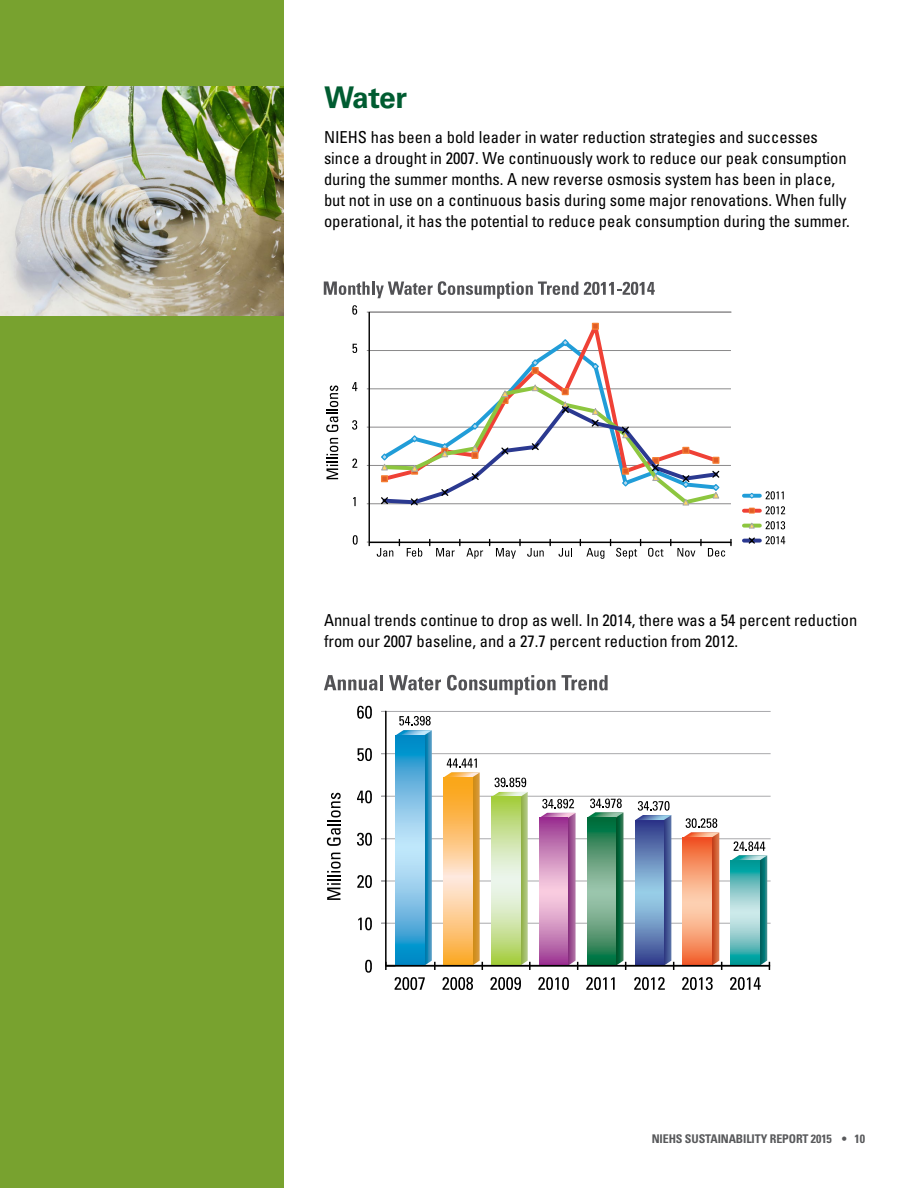
<style>
.page{position:relative;width:918px;height:1188px;background:#fff}
.page>*{position:absolute;margin:0;border:0;box-sizing:border-box;transform-origin:0 0}
.t1{font:700 30px "Univers LT Std";letter-spacing:-.02em;color:#005c31}
.t2{font:condensed 16.5px/21px "Univers LT Std";color:#000}
.t3{font:700 condensed 12px "Univers LT Std";letter-spacing:-.01em;color:#58595b}
</style>
<div class="page">
<div style="left:0;top:0;width:284px;height:1188px;background:#78a22f"></div>
<img style="left:0;top:86px;width:283px;height:230px">
<svg style="left:326px;top:438px;width:12px;height:41px"></svg>
<svg style="left:326px;top:385px;width:12px;height:47px"></svg>
<hr style="left:369px;top:350px;width:362px;height:1px;background:#8b8a8b">
<hr style="left:369px;top:389px;width:362px;height:1px;background:#8b8a8b">
<hr style="left:369px;top:427px;width:362px;height:1px;background:#8b8a8b">
<hr style="left:369px;top:465px;width:362px;height:1px;background:#8b8a8b">
<hr style="left:369px;top:503px;width:362px;height:1px;background:#8b8a8b">
<svg style="left:514px;top:322px;width:96px;height:62px"></svg>
<svg style="left:530px;top:358px;width:10px;height:15px"></svg>
<div style="left:532px;top:367px;width:7px;height:7px;border:1px solid #f57e34"></div>
<div style="left:592px;top:323px;width:7px;height:7px;border:1px solid #f57e34"></div>
<svg style="left:353px;top:535px;width:5px;height:10px"></svg>
<svg style="left:353px;top:497px;width:3px;height:9px"></svg>
<svg style="left:352px;top:459px;width:5px;height:9px"></svg>
<svg style="left:352px;top:420px;width:5px;height:10px"></svg>
<svg style="left:352px;top:382px;width:5px;height:9px"></svg>
<svg style="left:352px;top:344px;width:5px;height:9px"></svg>
<svg style="left:352px;top:305px;width:5px;height:10px"></svg>
<svg style="left:377px;top:548px;width:16px;height:9px"></svg>
<svg style="left:407px;top:548px;width:15px;height:9px"></svg>
<svg style="left:527px;top:548px;width:17px;height:9px"></svg>
<svg style="left:559px;top:548px;width:13px;height:9px"></svg>
<svg style="left:648px;top:548px;width:16px;height:9px"></svg>
<svg style="left:324px;top:281px;width:254px;height:18px"></svg>
<svg style="left:584px;top:282px;width:71px;height:13px"></svg>
<svg style="left:744px;top:494px;width:16px;height:4px"></svg>
<svg style="left:748px;top:492px;width:7px;height:7px"></svg>
<svg style="left:766px;top:491px;width:18px;height:9px"></svg>
<svg style="left:744px;top:509px;width:16px;height:4px"></svg>
<svg style="left:749px;top:508px;width:6px;height:5px"></svg>
<svg style="left:766px;top:506px;width:19px;height:8px"></svg>
<svg style="left:744px;top:524px;width:16px;height:4px"></svg>
<svg style="left:748px;top:522px;width:7px;height:7px"></svg>
<svg style="left:766px;top:521px;width:19px;height:8px"></svg>
<svg style="left:744px;top:539px;width:16px;height:4px"></svg>
<svg style="left:747px;top:537px;width:9px;height:7px"></svg>
<svg style="left:766px;top:536px;width:19px;height:8px"></svg>
<hr style="left:370px;top:542px;width:361px;height:1px;background:#000">
<svg style="left:380px;top:384px;width:341px;height:122px"></svg>
<hr style="left:369px;top:312px;width:1px;height:234px;background:#000">
<svg style="left:436px;top:539px;width:47px;height:20px"></svg>
<svg style="left:489px;top:539px;width:32px;height:20px"></svg>
<svg style="left:580px;top:539px;width:24px;height:20px"></svg>
<svg style="left:610px;top:539px;width:31px;height:20px"></svg>
<svg style="left:677px;top:539px;width:25px;height:18px"></svg>
<svg style="left:708px;top:539px;width:24px;height:18px"></svg>
<svg style="left:365px;top:960px;width:7px;height:13px"></svg>
<svg style="left:358px;top:917px;width:14px;height:13px"></svg>
<svg style="left:357px;top:875px;width:15px;height:13px"></svg>
<svg style="left:357px;top:833px;width:15px;height:13px"></svg>
<svg style="left:357px;top:790px;width:15px;height:13px"></svg>
<svg style="left:357px;top:748px;width:15px;height:13px"></svg>
<svg style="left:357px;top:706px;width:15px;height:13px"></svg>
<svg style="left:730px;top:977px;width:31px;height:13px"></svg>
<svg style="left:682px;top:977px;width:31px;height:13px"></svg>
<svg style="left:634px;top:977px;width:31px;height:13px"></svg>
<svg style="left:586px;top:977px;width:29px;height:13px"></svg>
<svg style="left:538px;top:977px;width:31px;height:13px"></svg>
<svg style="left:490px;top:977px;width:31px;height:13px"></svg>
<svg style="left:442px;top:977px;width:31px;height:13px"></svg>
<svg style="left:394px;top:977px;width:31px;height:13px"></svg>
<svg style="left:324px;top:675px;width:53px;height:15px"></svg>
<hr style="left:380px;top:675px;width:3px;height:15px;background:#525255">
<svg style="left:389px;top:675px;width:52px;height:15px"></svg>
<svg style="left:447px;top:675px;width:161px;height:20px"></svg>
<svg style="left:381px;top:711px;width:390px;height:259px"></svg>
<svg style="left:327px;top:853px;width:14px;height:47px"></svg>
<svg style="left:327px;top:793px;width:14px;height:53px"></svg>
<h1 class="t1" style="left:324px;top:80px;width:85px">Water</h1>
<p class="t2" style="left:324px;top:126px;width:527px">NIEHS has been a bold leader in water reduction strategies and successes since a drought in 2007. We continuously work to reduce our peak consumption during the summer months. A new reverse osmosis system has been in place, but not in use on a continuous basis during some major renovations. When fully operational, it has the potential to reduce peak consumption during the summer.</p>
<p class="t2" style="left:324px;top:609px;width:535px">Annual trends continue to drop as well. In 2014, there was a 54 percent reduction from our 2007 baseline, and a 27.7 percent reduction from 2012.</p>
<p class="t3" style="left:652px;top:1131px;width:215px">NIEHS SUSTAINABILITY REPORT 2015 • 10</p>
</div>
